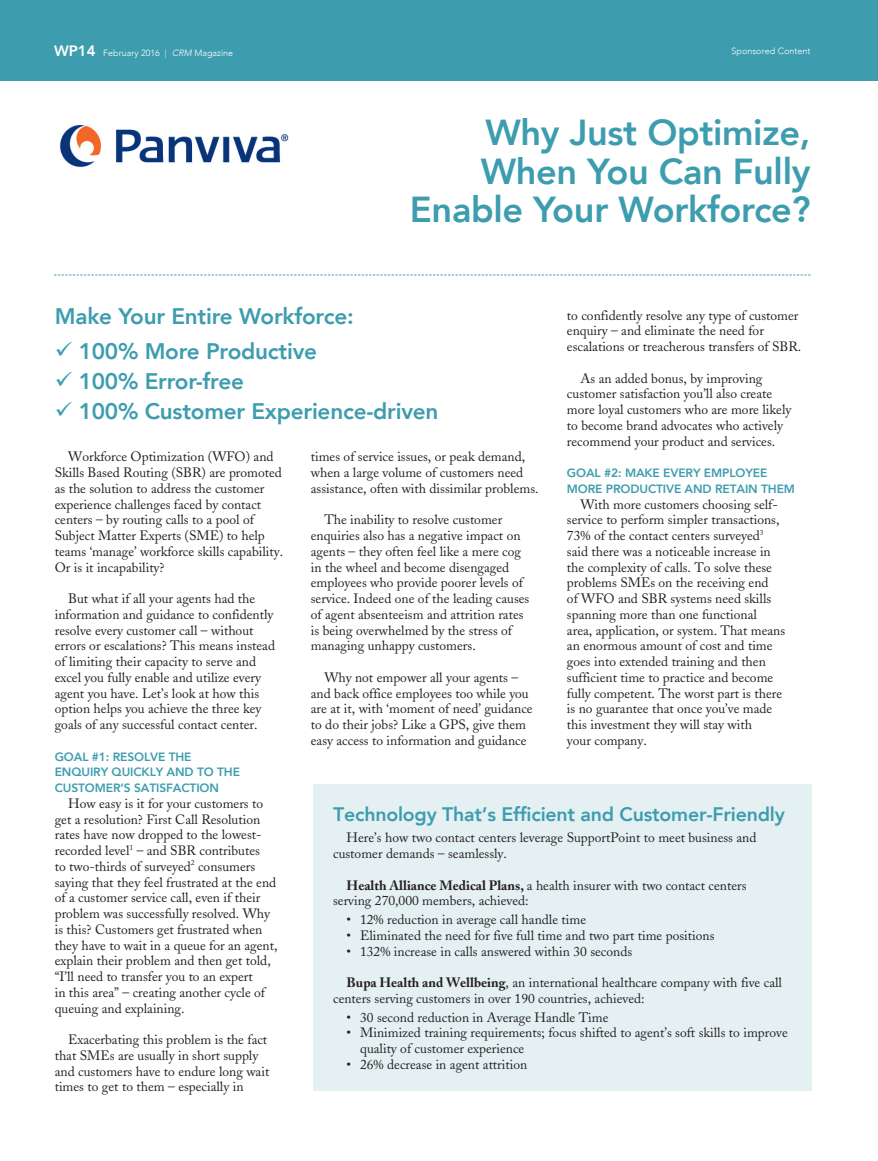
<style>
.page{position:relative;width:878px;height:1161px;background:#fff}
.page>*{position:absolute;margin:0;border:0;box-sizing:border-box;transform-origin:0 0}
.t1{font:800 36.15px/38.4px "Avenir";letter-spacing:-.01em;color:#3d9daf;text-align:right}
.t2{font:800 22.5px "Avenir";letter-spacing:-.01em;color:#3d9daf}
.t3{font:800 19.5px "Avenir";letter-spacing:-.01em;color:#3d9daf}
.t4{font:13.5px/15.8px "Adobe Caslon";color:#231f20}
.t5{font:800 12px/15.8px "Avenir";letter-spacing:-.01em;color:#3d9daf}
.t6{font:300 9px "Avenir";color:#fff}
.s1{font-weight:800;font-size:15px}
.s2{font-style:italic}
.s3{font-weight:700}
</style>
<div class="page">
<div style="left:0;top:0;width:878px;height:81px;background:#3d9daf"></div>
<svg style="left:54px;top:275px;width:756px;height:1px"></svg>
<div style="left:313px;top:784px;width:498px;height:307px;background:#e5f0f3"></div>
<img style="left:59px;top:125px;width:230px;height:43px">
<p class="t6" style="left:54px;top:47px;width:181px"><span class="s1">WP14</span> February 2016 | <span class="s2">CRM</span> Magazine</p>
<p class="t6" style="left:731px;top:46px;width:80px">Sponsored Content</p>
<h1 class="t1" style="left:410px;top:114px;width:402px">Why Just Optimize,<br>When You Can Fully<br>Enable Your Workforce?</h1>
<h2 class="t2" style="left:55px;top:299px;width:300px">Make Your Entire Workforce:</h2>
<h2 class="t2" style="left:55px;top:333px;width:264px">✓ 100% More Productive</h2>
<h2 class="t2" style="left:55px;top:363px;width:191px">✓ 100% Error-free</h2>
<h2 class="t2" style="left:55px;top:393px;width:385px">✓ 100% Customer Experience-driven</h2>
<p class="t4" style="left:567px;top:307px;width:236px">to confidently resolve any type of customer enquiry – and eliminate the need for escalations or treacherous transfers of SBR.</p>
<p class="t4" style="left:567px;top:370px;width:226px;text-indent:14px">As an added bonus, by improving customer satisfaction you’ll also create more loyal customers who are more likely to become brand advocates who actively recommend your product and services.</p>
<p class="t5" style="left:567px;top:465px;width:229px">GOAL #2: MAKE EVERY EMPLOYEE<br>MORE PRODUCTIVE AND RETAIN THEM</p>
<p class="t4" style="left:567px;top:496px;width:220px;text-indent:14px">With more customers choosing self&shy;service to perform simpler transactions, 73% of the contact centers surveyed<sup>3 </sup>said there was a noticeable increase in the complexity of calls. To solve these problems SMEs on the receiving end<br>of WFO and SBR systems need skills spanning more than one functional area, application, or system. That means an enormous amount of cost and time goes into extended training and then sufficient time to practice and become fully competent. The worst part is there is no guarantee that once you’ve made this investment they will stay with<br>your company.</p>
<p class="t4" style="left:55px;top:449px;width:230px;text-indent:14px">Workforce Optimization (WFO) and Skills Based Routing (SBR) are promoted as the solution to address the customer experience challenges faced by contact centers – by routing calls to a pool of Subject Matter Experts (SME) to help teams ‘manage’ workforce skills capability.<br>Or is it incapability?</p>
<p class="t4" style="left:55px;top:591px;width:222px;text-indent:14px">But what if all your agents had the information and guidance to confidently resolve every customer call – without errors or escalations? This means instead of limiting their capacity to serve and excel you fully enable and utilize every agent you have. Let’s look at how this option helps you achieve the three key goals of any successful contact center.</p>
<p class="t5" style="left:55px;top:748px;width:187px">GOAL #1: RESOLVE THE<br>ENQUIRY QUICKLY AND TO THE<br>CUSTOMER’S SATISFACTION</p>
<p class="t4" style="left:55px;top:795px;width:224px;text-indent:14px">How easy is it for your customers to get a resolution? First Call Resolution rates have now dropped to the lowest&shy;recorded level<sup>1</sup> – and SBR contributes<br>to two-thirds of surveyed<sup>2</sup> consumers saying that they feel frustrated at the end of a customer service call, even if their problem was successfully resolved. Why is this? Customers get frustrated when they have to wait in a queue for an agent, explain their problem and then get told, “I’ll need to transfer you to an expert<br>in this area” – creating another cycle of queuing and explaining.</p>
<p class="t4" style="left:55px;top:1032px;width:216px;text-indent:14px">Exacerbating this problem is the fact that SMEs are usually in short supply and customers have to endure long wait times to get to them – especially in</p>
<p class="t4" style="left:311px;top:449px;width:229px">times of service issues, or peak demand, when a large volume of customers need assistance, often with dissimilar problems.</p>
<p class="t4" style="left:311px;top:512px;width:220px;text-indent:14px">The inability to resolve customer enquiries also has a negative impact on agents – they often feel like a mere cog in the wheel and become disengaged employees who provide poorer levels of service. Indeed one of the leading causes of agent absenteeism and attrition rates is being overwhelmed by the stress of managing unhappy customers.</p>
<p class="t4" style="left:311px;top:670px;width:223px;text-align:center">Why not empower all your agents –<br>and back office employees too while you are at it, with ‘moment of need’ guidance to do their jobs? Like a GPS, give them easy access to information and guidance</p>
<h3 class="t3" style="left:333px;top:799px;width:453px">Technology That’s Efficient and Customer-Friendly</h3>
<p class="t4" style="left:333px;top:830px;width:425px;text-indent:14px">Here’s how two contact centers leverage SupportPoint to meet business and customer demands – seamlessly.</p>
<p class="t4" style="left:333px;top:877px;width:415px;text-indent:14px"><span class="s3">Health Alliance Medical Plans,</span> a health insurer with two contact centers serving 270,000 members, achieved:</p>
<p class="t4" style="left:346px;top:912px;width:241px">• 12% reduction in average call handle time</p>
<p class="t4" style="left:346px;top:927px;width:369px">• Eliminated the need for five full time and two part time positions</p>
<p class="t4" style="left:346px;top:943px;width:287px">• 132% increase in calls answered within 30 seconds</p>
<p class="t4" style="left:333px;top:975px;width:450px;text-indent:14px"><span class="s3">Bupa Health and Wellbeing</span>, an international healthcare company with five call centers serving customers in over 190 countries, achieved:</p>
<p class="t4" style="left:346px;top:1009px;width:263px">• 30 second reduction in Average Handle Time</p>
<p class="t4" style="left:360px;top:1025px;width:429px;text-indent:-14px">• Minimized training requirements; focus shifted to agent’s soft skills to improve quality of customer experience</p>
<p class="t4" style="left:346px;top:1057px;width:182px">• 26% decrease in agent attrition</p>
</div>
